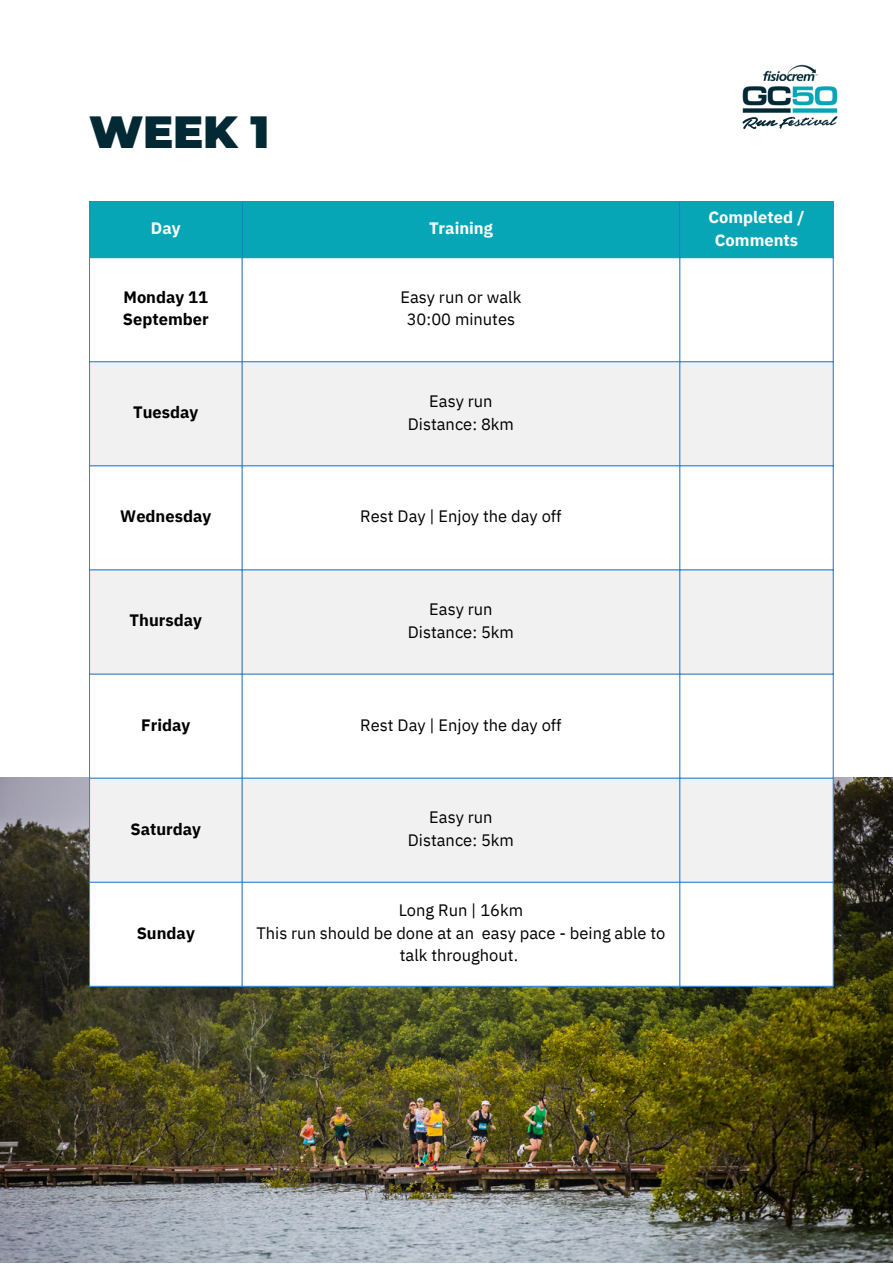
<style>
.page{position:relative;width:893px;height:1264px;background:#fff}
.page>*{position:absolute;margin:0;border:0;box-sizing:border-box;transform-origin:0 0}
.t1{font:900 45px "Montserrat";color:#032935}
.t2{font:16.5px/22.5px "IBM Plex Sans";color:#000;text-align:center}
.t3{font:700 16.5px/22.5px "IBM Plex Sans";color:#000}
.t4{font:700 16.5px/22.5px "IBM Plex Sans";color:#fff;text-align:center}
</style>
<div class="page">
<img style="left:0;top:777px;width:892px;height:485px">
<img style="left:742px;top:86px;width:49px;height:27px">
<img style="left:763px;top:64px;width:55px;height:18px">
<img style="left:792px;top:86px;width:45px;height:27px">
<img style="left:742px;top:116px;width:95px;height:13px">
<div style="left:90px;top:202px;width:742px;height:55px;background:#06a6b7"></div>
<svg style="left:90px;top:258px;width:742px;height:728px"></svg>
<svg style="left:90px;top:362px;width:742px;height:519px;fill:#f1f1f1"></svg>
<hr style="left:89px;top:202px;width:1px;height:784px;background:#2788e1">
<hr style="left:242px;top:202px;width:1px;height:784px;background:#2788e1">
<hr style="left:679px;top:202px;width:1px;height:784px;background:#2788e1">
<hr style="left:832px;top:202px;width:1px;height:784px;background:#2788e1">
<hr style="left:89px;top:201px;width:744px;height:1px;background:#2788e1">
<hr style="left:89px;top:257px;width:744px;height:1px;background:#2788e1">
<hr style="left:89px;top:361px;width:744px;height:1px;background:#2788e1">
<hr style="left:89px;top:465px;width:744px;height:1px;background:#2788e1">
<hr style="left:89px;top:569px;width:744px;height:1px;background:#2788e1">
<hr style="left:89px;top:673px;width:744px;height:1px;background:#2788e1">
<hr style="left:89px;top:777px;width:744px;height:1px;background:#2788e1">
<hr style="left:89px;top:881px;width:744px;height:1px;background:#2788e1">
<hr style="left:89px;top:986px;width:744px;height:1px;background:#2788e1">
<p class="t1" style="left:89px;top:104px;width:181px">WEEK 1</p>
<p class="t4" style="left:151px;top:217px;width:31px">Day</p>
<p class="t4" style="left:429px;top:217px;width:65px">Training</p>
<p class="t4" style="left:708px;top:206px;width:98px">Completed /<br>Comments</p>
<p class="t3" style="left:123px;top:285px;width:87px">Monday 11<br>September</p>
<p class="t2" style="left:400px;top:285px;width:122px">Easy run or walk</p>
<p class="t2" style="left:406px;top:308px;width:110px">30:00 minutes</p>
<p class="t3" style="left:133px;top:401px;width:67px">Tuesday</p>
<p class="t2" style="left:429px;top:389px;width:65px">Easy run</p>
<p class="t2" style="left:408px;top:412px;width:108px">Distance: 8km</p>
<p class="t3" style="left:120px;top:505px;width:92px">Wednesday</p>
<p class="t2" style="left:360px;top:505px;width:203px">Rest Day | Enjoy the day off</p>
<p class="t3" style="left:129px;top:609px;width:74px">Thursday</p>
<p class="t2" style="left:429px;top:597px;width:65px">Easy run</p>
<p class="t2" style="left:408px;top:620px;width:108px">Distance: 5km</p>
<p class="t3" style="left:141px;top:713px;width:51px">Friday</p>
<p class="t2" style="left:360px;top:713px;width:203px">Rest Day | Enjoy the day off</p>
<p class="t3" style="left:130px;top:817px;width:72px">Saturday</p>
<p class="t3" style="left:137px;top:921px;width:60px">Sunday</p>
<p class="t2" style="left:429px;top:806px;width:65px">Easy run</p>
<p class="t2" style="left:408px;top:828px;width:108px">Distance: 5km</p>
<p class="t2" style="left:398px;top:898px;width:126px">Long Run | 16km</p>
<p class="t2" style="left:256px;top:921px;width:410px">This run should be done at an easy pace - being able to talk throughout.</p>
</div>
